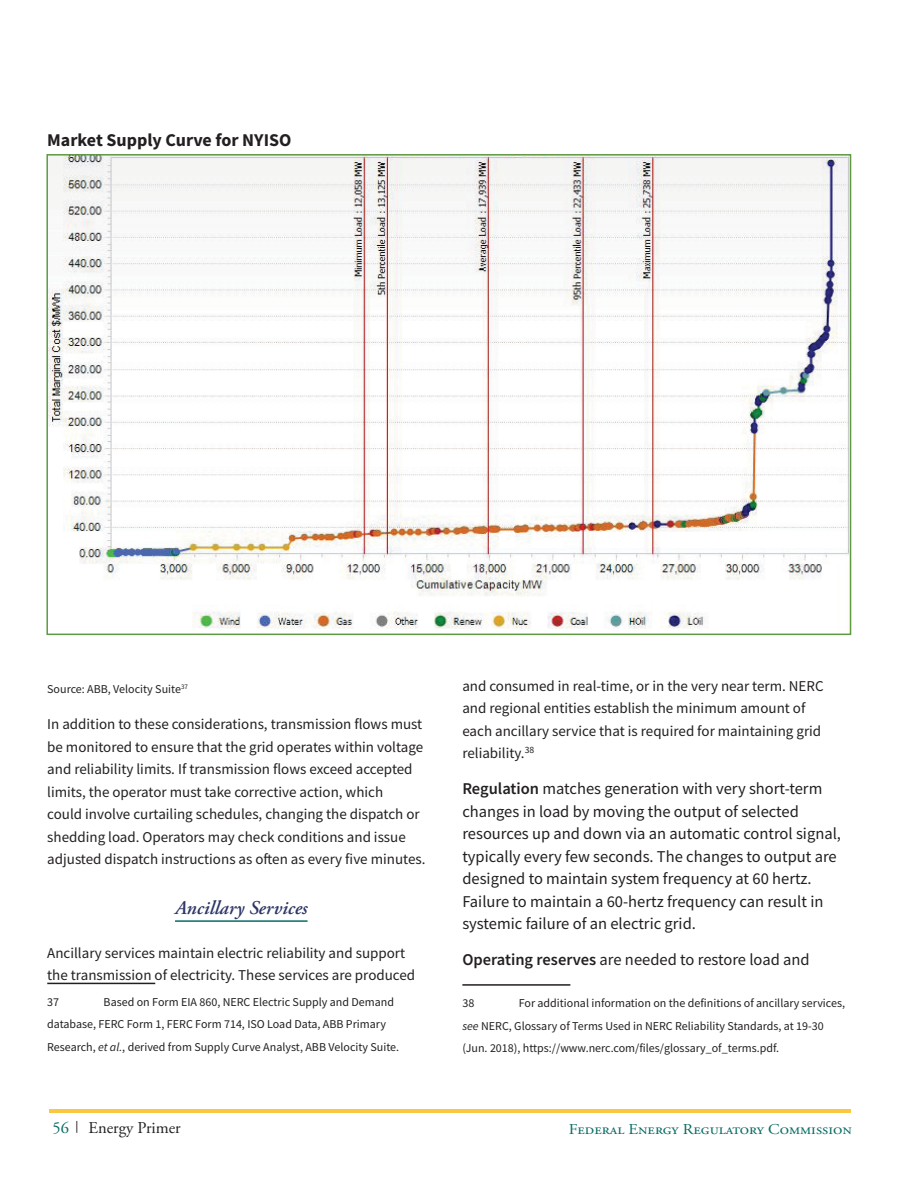
<style>
.page{position:relative;width:918px;height:1188px;background:#fff}
.page>*{position:absolute;margin:0;border:0;box-sizing:border-box;transform-origin:0 0}
.Heading_3{font:italic 600 19.5px "Adobe Garamond Pro";color:#2d3666}
.Graphic_Title{font:700 18px "Source Sans Pro";color:#231f20}
.t1{font:16.5px/22.5px "Source Sans Pro";color:#231f20}
.t2{font:16.5px "Adobe Garamond Pro";color:#231f20}
.t3{font:15px/22.5px "Source Sans Pro";color:#231f20}
.t4{font:15px "Adobe Garamond Pro";color:#086c64;scale:1.1 1}
.footnote_text{font:12px/22.5px "Source Sans Pro";color:#231f20}
.s1{font-style:italic}
.s2{font-weight:600}
.s3{color:#086c64}
</style>
<div class="page">
<hr style="left:49px;top:1109px;width:801px;height:4px;background:#fac743">
<hr style="left:175px;top:920px;width:133px;height:2px;background:#086c64">
<hr style="left:47px;top:983px;width:108px;height:1px;background:#231f20">
<img style="left:49px;top:157px;width:799px;height:472px">
<hr style="left:462px;top:984px;width:108px;height:2px;background:#231f20">
<p class="Graphic_Title" style="left:47px;top:128px;width:246px">Market Supply Curve for NYISO</p>
<p class="footnote_text" style="left:47px;top:678px;width:142px">Source: ABB, Velocity Suite<sup>37</sup></p>
<p class="t3" style="left:47px;top:713px;width:380px">In addition to these considerations, transmission flows must be monitored to ensure that the grid operates within voltage and reliability limits. If transmission flows exceed accepted limits, the operator must take corrective action, which<br>could involve curtailing schedules, changing the dispatch or shedding load. Operators may check conditions and issue adjusted dispatch instructions as often as every five minutes.</p>
<p class="Heading_3" style="left:175px;top:896px;width:134px">Ancillary Services</p>
<p class="t3" style="left:47px;top:942px;width:369px">Ancillary services maintain electric reliability and support the transmission of electricity. These services are produced</p>
<p class="footnote_text" style="left:47px;top:991px;width:13px">37</p>
<p class="footnote_text" style="left:47px;top:991px;width:353px;text-indent:56px">Based on Form EIA 860, NERC Electric Supply and Demand database, FERC Form 1, FERC Form 714, ISO Load Data, ABB Primary<br>Research, <span class="s1">et al.</span>, derived from Supply Curve Analyst, ABB Velocity Suite.</p>
<p class="t3" style="left:462px;top:674px;width:363px">and consumed in real-time, or in the very near term. NERC and regional entities establish the minimum amount of each ancillary service that is required for maintaining grid reliability.<sup>38</sup></p>
<p class="t1" style="left:462px;top:777px;width:380px"><span class="s2">Regulation</span> matches generation with very short-term changes in load by moving the output of selected resources up and down via an automatic control signal, typically every few seconds. The changes to output are designed to maintain system frequency at 60 hertz.<br>Failure to maintain a 60-hertz frequency can result in systemic failure of an electric grid.</p>
<p class="t1" style="left:462px;top:948px;width:349px"><span class="s2">Operating reserves</span> are needed to restore load and</p>
<p class="footnote_text" style="left:462px;top:992px;width:13px">38</p>
<p class="footnote_text" style="left:462px;top:992px;width:384px;text-indent:56px">For additional information on the definitions of ancillary services, <span class="s1">see</span> NERC, Glossary of Terms Used in NERC Reliability Standards, at 19-30 (Jun. 2018), https://www.nerc.com/files/glossary_of_terms.pdf.</p>
<p class="t2" style="left:52px;top:1118px;width:130px"><span class="s3">56</span> <sup>|</sup> Energy Primer</p>
<p class="t4" style="left:569px;top:1121px;width:259px">Federal Energy Regulatory Commission</p>
</div>
